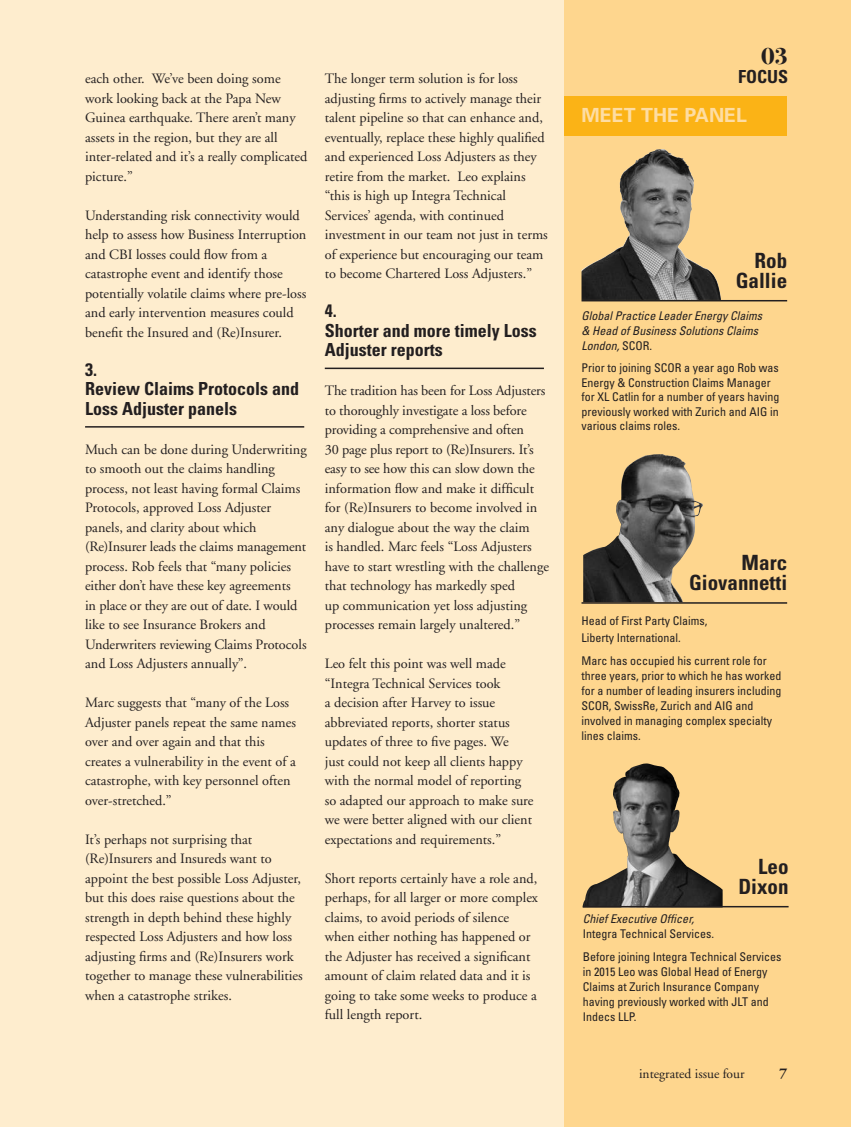
<style>
.page{position:relative;width:851px;height:1127px;background:#fff}
.page>*{position:absolute;margin:0;border:0;box-sizing:border-box;transform-origin:0 0}
.t1{font:700 24.15px "Bodoni Svty Two ITCTT";color:#231f20}
.t2{font:700 condensed 21px/19.5px "Univers";color:#231f20;text-align:right}
.t3{font:700 19.5px "Univers";color:#fedda3}
.t4{font:700 condensed 18px/19.5px "Univers";color:#231f20}
.t5{font:700 15px "Adobe Garamond";color:#231f20}
.t6{font:14.25px/19.5px "Adobe Garamond";color:#231f20}
.t7{font:13.5px "Adobe Garamond";color:#231f20}
.t8{font:condensed 12px/15px "Univers";color:#231f20}
.t9{font:italic condensed 12px/15px "Univers";color:#231f20}
.s1{font-style:normal}
.s2{font-style:italic}
</style>
<div class="page">
<div style="left:564px;top:0;width:286px;height:1127px;background:#fed68e"></div>
<div style="left:564px;top:97px;width:223px;height:39px;background:#fbb316"></div>
<div style="left:0;top:0;width:563px;height:1127px;background:#feedce"></div>
<hr style="left:85px;top:426px;width:219px;height:2px;background:#231f20">
<img style="left:581px;top:149px;width:140px;height:151px">
<img style="left:583px;top:454px;width:120px;height:148px">
<hr style="left:581px;top:300px;width:206px;height:1px;background:#231f20">
<hr style="left:581px;top:602px;width:206px;height:2px;background:#231f20">
<img style="left:582px;top:763px;width:140px;height:144px">
<hr style="left:583px;top:906px;width:205px;height:1px;background:#231f20">
<hr style="left:325px;top:368px;width:219px;height:1px;background:#231f20">
<p class="t6" style="left:85px;top:69px;width:224px">each other. We’ve been doing some work looking back at the Papa New<br>Guinea earthquake. There aren’t many assets in the region, but they are all inter-related and it’s a really complicated picture.”</p>
<p class="t6" style="left:85px;top:206px;width:223px">Understanding risk connectivity would help to assess how Business Interruption and CBI losses could flow from a catastrophe event and identify those potentially volatile claims where pre-loss and early intervention measures could benefit the Insured and (Re)Insurer.</p>
<p class="t4" style="left:85px;top:359px;width:216px">3.<br>Review Claims Protocols and<br>Loss Adjuster panels</p>
<p class="t6" style="left:85px;top:440px;width:223px">Much can be done during Underwriting to smooth out the claims handling process, not least having formal Claims Protocols, approved Loss Adjuster panels, and clarity about which (Re)Insurer leads the claims management process. Rob feels that “many policies either don’t have these key agreements<br>in place or they are out of date. I would like to see Insurance Brokers and Underwriters reviewing Claims Protocols and Loss Adjusters annually”.</p>
<p class="t6" style="left:85px;top:693px;width:212px">Marc suggests that “many of the Loss Adjuster panels repeat the same names over and over again and that this creates a vulnerability in the event of a catastrophe, with key personnel often over-stretched.”</p>
<p class="t6" style="left:85px;top:830px;width:219px">It’s perhaps not surprising that (Re)Insurers and Insureds want to appoint the best possible Loss Adjuster, but this does raise questions about the strength in depth behind these highly respected Loss Adjusters and how loss adjusting firms and (Re)Insurers work together to manage these vulnerabilities when a catastrophe strikes.</p>
<p class="t6" style="left:325px;top:69px;width:224px">The longer term solution is for loss adjusting firms to actively manage their talent pipeline so that can enhance and, eventually, replace these highly qualified and experienced Loss Adjusters as they retire from the market. Leo explains “this is high up Integra Technical Services’ agenda, with continued investment in our team not just in terms of experience but encouraging our team to become Chartered Loss Adjusters.”</p>
<p class="t4" style="left:325px;top:301px;width:213px">4.<br>Shorter and more timely Loss<br>Adjuster reports</p>
<p class="t6" style="left:325px;top:381px;width:226px">The tradition has been for Loss Adjusters to thoroughly investigate a loss before providing a comprehensive and often<br>30 page plus report to (Re)Insurers. It’s easy to see how this can slow down the information flow and make it difficult for (Re)Insurers to become involved in any dialogue about the way the claim<br>is handled. Marc feels “Loss Adjusters have to start wrestling with the challenge that technology has markedly sped<br>up communication yet loss adjusting processes remain largely unaltered.”</p>
<p class="t6" style="left:325px;top:654px;width:210px">Leo felt this point was well made “Integra Technical Services took<br>a decision after Harvey to issue abbreviated reports, shorter status updates of three to five pages. We<br>just could not keep all clients happy with the normal model of reporting so adapted our approach to make sure we were better aligned with our client expectations and requirements.”</p>
<p class="t6" style="left:325px;top:869px;width:215px">Short reports certainly have a role and, perhaps, for all larger or more complex claims, to avoid periods of silence when either nothing has happened or the Adjuster has received a significant amount of claim related data and it is going to take some weeks to produce a full length report.</p>
<p class="t1" style="left:760px;top:36px;width:29px">03</p>
<p class="t4" style="left:738px;top:67px;width:52px">FOCUS</p>
<p class="t3" style="left:581px;top:102px;width:167px">MEET THE PANEL</p>
<p class="t2" style="left:735px;top:251px;width:53px">Rob<br>Gallie</p>
<p class="t9" style="left:581px;top:307px;width:182px">Global Practice Leader Energy Claims &amp; Head of Business Solutions Claims<br>London, <span class="s1">SCOR.</span></p>
<p class="t8" style="left:581px;top:361px;width:199px;line-height:14.4px">Prior to joining SCOR a year ago Rob was Energy &amp; Construction Claims Manager for XL Catlin for a number of years having previously worked with Zurich and AIG in various claims roles.</p>
<p class="t2" style="left:689px;top:553px;width:100px">Marc<br>Giovannetti</p>
<p class="t8" style="left:581px;top:612px;width:127px;line-height:16.5px">Head of First Party Claims,<br>Liberty International.</p>
<p class="t8" style="left:581px;top:653px;width:201px">Marc has occupied his current role for three years, prior to which he has worked for a number of leading insurers including SCOR, SwissRe, Zurich and AIG and involved in managing complex specialty lines claims.</p>
<p class="t2" style="left:738px;top:857px;width:52px">Leo<br>Dixon</p>
<p class="t8" style="left:583px;top:911px;width:133px"><span class="s2">Chief Executive Officer,<br></span>Integra Technical Services.</p>
<p class="t8" style="left:583px;top:949px;width:200px">Before joining Integra Technical Services in 2015 Leo was Global Head of Energy<br>Claims at Zurich Insurance Company having previously worked with JLT and<br>Indecs LLP.</p>
<p class="t7" style="left:639px;top:1066px;width:107px">integrated issue four</p>
<p class="t5" style="left:779px;top:1065px;width:9px">7</p>
</div>
